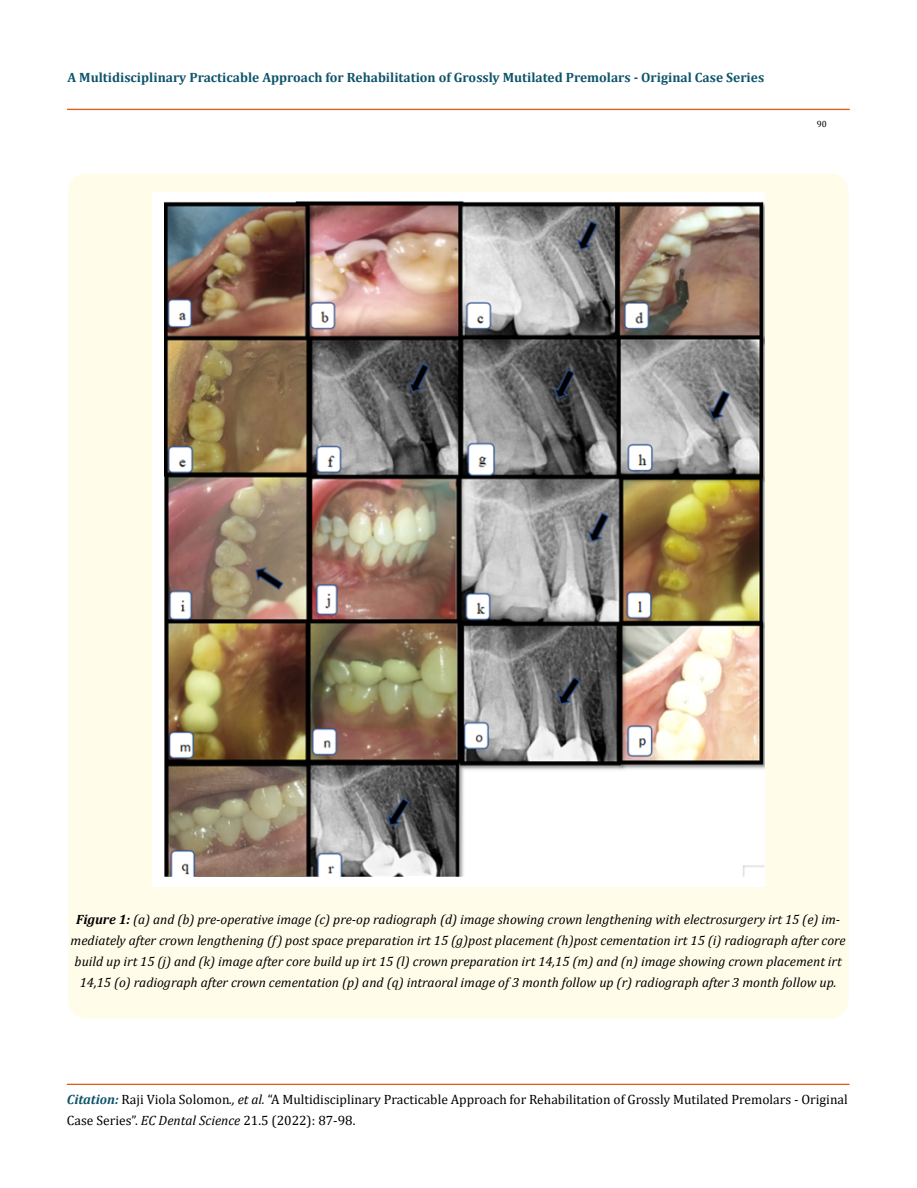
<style>
.page{position:relative;width:917px;height:1188px;background:#fff}
.page>*{position:absolute;margin:0;border:0;box-sizing:border-box;transform-origin:0 0}
.t1{font:italic 13.5px/21px "Cambria";color:#000;text-align:center}
.t2{font:13.5px/21px "Cambria";color:#000}
.t3{font:700 13.5px "Cambria";color:#0e546a}
.t4{font:9px "Cambria";color:#000}
.s1{font-weight:700}
.s2{font-weight:700;font-style:italic;color:#0e546a}
.s3{font-style:italic}
</style>
<div class="page">
<div style="left:67px;top:109px;width:782px;height:1px;border:1px solid #e05d1a"></div>
<div style="left:67px;top:1084px;width:782px;height:1px;border:1px solid #e05d1a"></div>
<div style="left:68px;top:174px;width:780px;height:845px;background:#fffde9;border-radius:18px"></div>
<img style="left:152px;top:192px;width:612px;height:695px">
<p class="t3" style="left:68px;top:68px;width:698px">A Multidisciplinary Practicable Approach for Rehabilitation of Grossly Mutilated Premolars - Original Case Series</p>
<p class="t4" style="left:816px;top:118px;width:11px">90</p>
<p class="t1" style="left:71px;top:908px;width:776px"><span class="s1">Figure 1:</span> (a) and (b) pre-operative image (c) pre-op radiograph (d) image showing crown lengthening with electrosurgery irt 15 (e) im&shy;mediately after crown lengthening (f) post space preparation irt 15 (g)post placement (h)post cementation irt 15 (i) radiograph after core build up irt 15 (j) and (k) image after core build up irt 15 (l) crown preparation irt 14,15 (m) and (n) image showing crown placement irt 14,15 (o) radiograph after crown cementation (p) and (q) intraoral image of 3 month follow up (r) radiograph after 3 month follow up.</p>
<p class="t2" style="left:67px;top:1089px;width:782px"><span class="s2">Citation:</span> Raji Viola Solomon<span class="s3">., et al.</span> “A Multidisciplinary Practicable Approach for Rehabilitation of Grossly Mutilated Premolars - Original<br>Case Series”. <span class="s3">EC Dental Science</span> 21.5 (2022): 87-98.</p>
</div>
